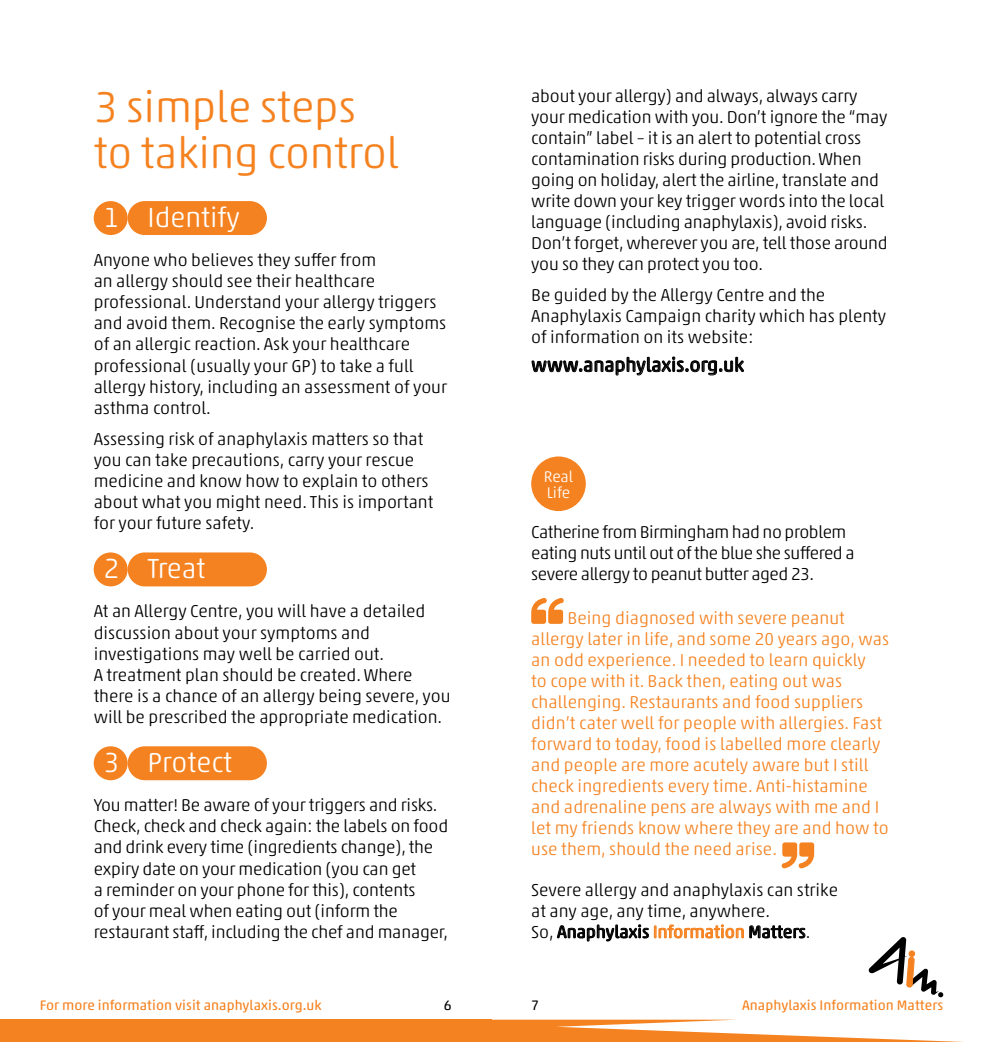
<style>
.page{position:relative;width:983px;height:1042px;background:#fff}
.page>*{position:absolute;margin:0;border:0;box-sizing:border-box;transform-origin:0 0}
.t1{font:300 43.75px/45.5px "Akko Rounded Pro";letter-spacing:-.005em;color:#f58220}
.t2{font:300 28px "Akko Rounded Pro";color:#fff}
.t3{font:19.25px "Akko Rounded Pro";color:#000}
.t4{font:300 17.5px/21px "Akko Rounded Pro";letter-spacing:-.005em;color:#000}
.t5{font:300 17.5px/21px "Akko Rounded Pro";letter-spacing:.005em;color:#f58220}
.t6{font:300 17.5px/21px "Akko Rounded Pro";letter-spacing:-.025em;color:#000}
.t7{font:300 15.75px/15.8px "Akko Rounded Pro";color:#fff}
.t8{font:14px "Akko Rounded Pro";letter-spacing:.005em;color:#f58220}
.t9{font:14px "Akko Rounded Pro";color:#000}
.s1{font-weight:400}
.s2{font-weight:400;color:#f58220}
</style>
<div class="page">
<svg style="left:868px;top:937px;width:75px;height:60px"></svg>
<svg style="left:491px;top:1019px;width:472px;height:23px"></svg>
<div style="left:0;top:1019px;width:491px;height:23px;background:#f58220"></div>
<svg style="left:531px;top:357px;width:212px;height:18px"></svg>
<div style="left:128px;top:201px;width:139px;height:34px;background:#f58220;border-radius:17px"></div>
<div style="left:94px;top:201px;width:34px;height:34px;background:#f58220;border-radius:50%"></div>
<div style="left:128px;top:552px;width:139px;height:34px;background:#f58220;border-radius:17px"></div>
<div style="left:94px;top:552px;width:34px;height:34px;background:#f58220;border-radius:50%"></div>
<div style="left:128px;top:746px;width:139px;height:34px;background:#f58220;border-radius:17px"></div>
<div style="left:94px;top:746px;width:34px;height:34px;background:#f58220;border-radius:50%"></div>
<svg style="left:531px;top:598px;width:32px;height:26px"></svg>
<svg style="left:557px;top:924px;width:91px;height:17px"></svg>
<svg style="left:654px;top:924px;width:89px;height:14px"></svg>
<svg style="left:749px;top:925px;width:56px;height:13px"></svg>
<div style="left:531px;top:456px;width:54px;height:55px;background:#f58220;border-radius:50%"></div>
<svg style="left:781px;top:842px;width:33px;height:26px"></svg>
<h1 class="t1" style="left:94px;top:84px;width:306px">3 simple steps to taking control</h1>
<h2 class="t2" style="left:104px;top:200px;width:138px">1 Identify</h2>
<p class="t4" style="left:94px;top:249px;width:355px">Anyone who believes they suffer from<br>an allergy should see their healthcare professional. Understand your allergy triggers and avoid them. Recognise the early symptoms of an allergic reaction. Ask your healthcare professional (usually your GP) to take a full allergy history, including an assessment of your asthma control.</p>
<p class="t4" style="left:94px;top:428px;width:341px">Assessing risk of anaphylaxis matters so that you can take precautions, carry your rescue medicine and know how to explain to others about what you might need. This is important for your future safety.</p>
<h2 class="t2" style="left:104px;top:552px;width:103px">2 Treat</h2>
<p class="t4" style="left:94px;top:601px;width:358px">At an Allergy Centre, you will have a detailed discussion about your symptoms and investigations may well be carried out.<br>A treatment plan should be created. Where there is a chance of an allergy being severe, you will be prescribed the appropriate medication.</p>
<h2 class="t2" style="left:104px;top:745px;width:130px">3 Protect</h2>
<p class="t4" style="left:94px;top:794px;width:356px">You matter! Be aware of your triggers and risks.<br>Check, check and check again: the labels on food and drink every time (ingredients change), the expiry date on your medication (you can get<br>a reminder on your phone for this), contents<br>of your meal when eating out (inform the restaurant staff, including the chef and manager,</p>
<p class="t4" style="left:531px;top:86px;width:358px">about your allergy) and always, always carry your medication with you. Don’t ignore the “may contain” label – it is an alert to potential cross contamination risks during production. When going on holiday, alert the airline, translate and write down your key trigger words into the local language (including anaphylaxis), avoid risks.<br>Don’t forget, wherever you are, tell those around you so they can protect you too.</p>
<p class="t4" style="left:531px;top:285px;width:356px">Be guided by the Allergy Centre and the<br>Anaphylaxis Campaign charity which has plenty of information on its website:</p>
<p class="t3" style="left:531px;top:353px;width:214px">www.anaphylaxis.org.uk</p>
<p class="t7" style="left:543px;top:469px;width:31px">Real<br>Life</p>
<p class="t6" style="left:531px;top:521px;width:325px">Catherine from Birmingham had no problem eating nuts until out of the blue she suffered a severe allergy to peanut butter aged 23.</p>
<p class="t5" style="left:531px;top:607px;width:359px;text-indent:36px">Being diagnosed with severe peanut allergy later in life, and some 20 years ago, was an odd experience. I needed to learn quickly<br>to cope with it. Back then, eating out was challenging. Restaurants and food suppliers didn’t cater well for people with allergies. Fast forward to today, food is labelled more clearly and people are more acutely aware but I still check ingredients every time. Anti-histamine and adrenaline pens are always with me and I let my friends know where they are and how to use them, should the need arise.</p>
<p class="t4" style="left:531px;top:879px;width:308px">Severe allergy and anaphylaxis can strike at any age, any time, anywhere.<br>So, <span class="s1">Anaphylaxis</span> <span class="s2">Information</span> <span class="s1">Matters</span>.</p>
<p class="t8" style="left:40px;top:996px;width:283px">For more information visit anaphylaxis.org.uk</p>
<p class="t9" style="left:444px;top:996px;width:9px">6</p>
<p class="t9" style="left:531px;top:996px;width:9px">7</p>
<p class="t8" style="left:741px;top:996px;width:203px">Anaphylaxis Information Matters</p>
</div>
